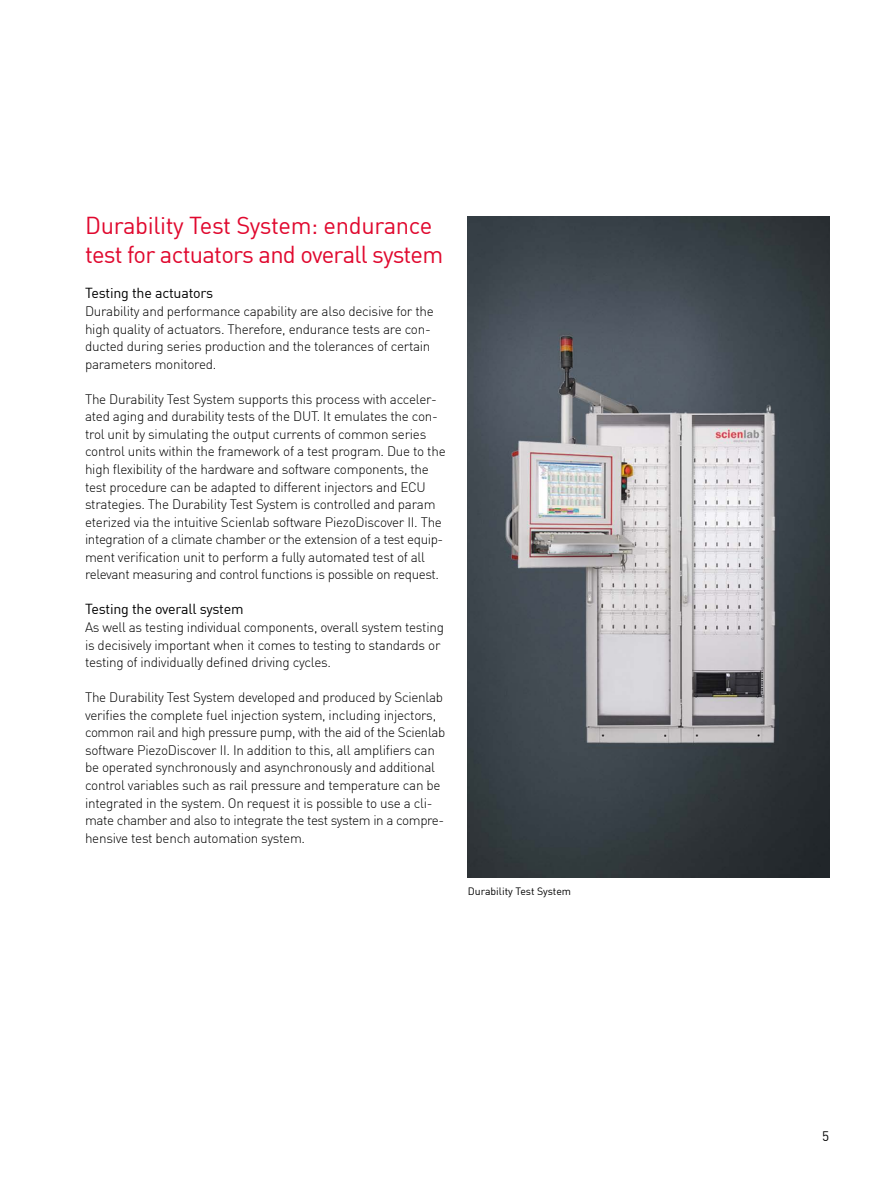
<style>
.page{position:relative;width:893px;height:1191px;background:#fff}
.page>*{position:absolute;margin:0;border:0;box-sizing:border-box;transform-origin:0 0}
.t1{font:24px/29.1px "Scien Lab DIN Offc Pro";letter-spacing:-.03em;color:#e0082e}
.t2{font:14.25px "Scien Lab DIN Offc Pro";letter-spacing:-.015em;color:#000}
.t3{font:300 13.5px/17.5px "Scien Lab DIN Offc Pro";letter-spacing:-.02em;color:#000}
.t4{font:13.5px "Scien Lab DIN Offc Pro";color:#000}
.t5{font:10.5px "Scien Lab DIN Offc Pro";color:#000}
</style>
<div class="page">
<img style="left:468px;top:217px;width:361px;height:660px">
<h1 class="t1" style="left:85px;top:209px;width:360px">Durability Test System: endurance test for actuators and overall system</h1>
<p class="t2" style="left:85px;top:282px;width:130px">Testing the actuators</p>
<p class="t3" style="left:85px;top:301px;width:350px">Durability and performance capability are also decisive for the high quality of actuators. Therefore, endurance tests are con&shy;ducted during series production and the tolerances of certain parameters monitored.</p>
<p class="t3" style="left:85px;top:389px;width:362px">The Durability Test System supports this process with acceler&shy;ated aging and durability tests of the DUT. It emulates the con&shy;trol unit by simulating the output currents of common series control units within the framework of a test program. Due to the high flexibility of the hardware and software components, the test procedure can be adapted to different injectors and ECU strategies. The Durability Test System is controlled and param eterized via the intuitive Scienlab software PiezoDiscover II. The integration of a climate chamber or the extension of a test equip&shy;ment verification unit to perform a fully automated test of all relevant measuring and control functions is possible on request.</p>
<p class="t2" style="left:85px;top:598px;width:160px">Testing the overall system</p>
<p class="t3" style="left:85px;top:617px;width:360px">As well as testing individual components, overall system testing is decisively important when it comes to testing to standards or testing of individually defined driving cycles.</p>
<p class="t3" style="left:85px;top:687px;width:362px">The Durability Test System developed and produced by Scienlab verifies the complete fuel injection system, including injectors, common rail and high pressure pump, with the aid of the Scienlab software PiezoDiscover II. In addition to this, all amplifiers can be operated synchronously and asynchronously and additional control variables such as rail pressure and temperature can be integrated in the system. On request it is possible to use a cli&shy;mate chamber and also to integrate the test system in a compre&shy;hensive test bench automation system.</p>
<p class="t5" style="left:468px;top:883px;width:105px">Durability Test System</p>
<p class="t4" style="left:822px;top:1125px;width:9px">5</p>
</div>
